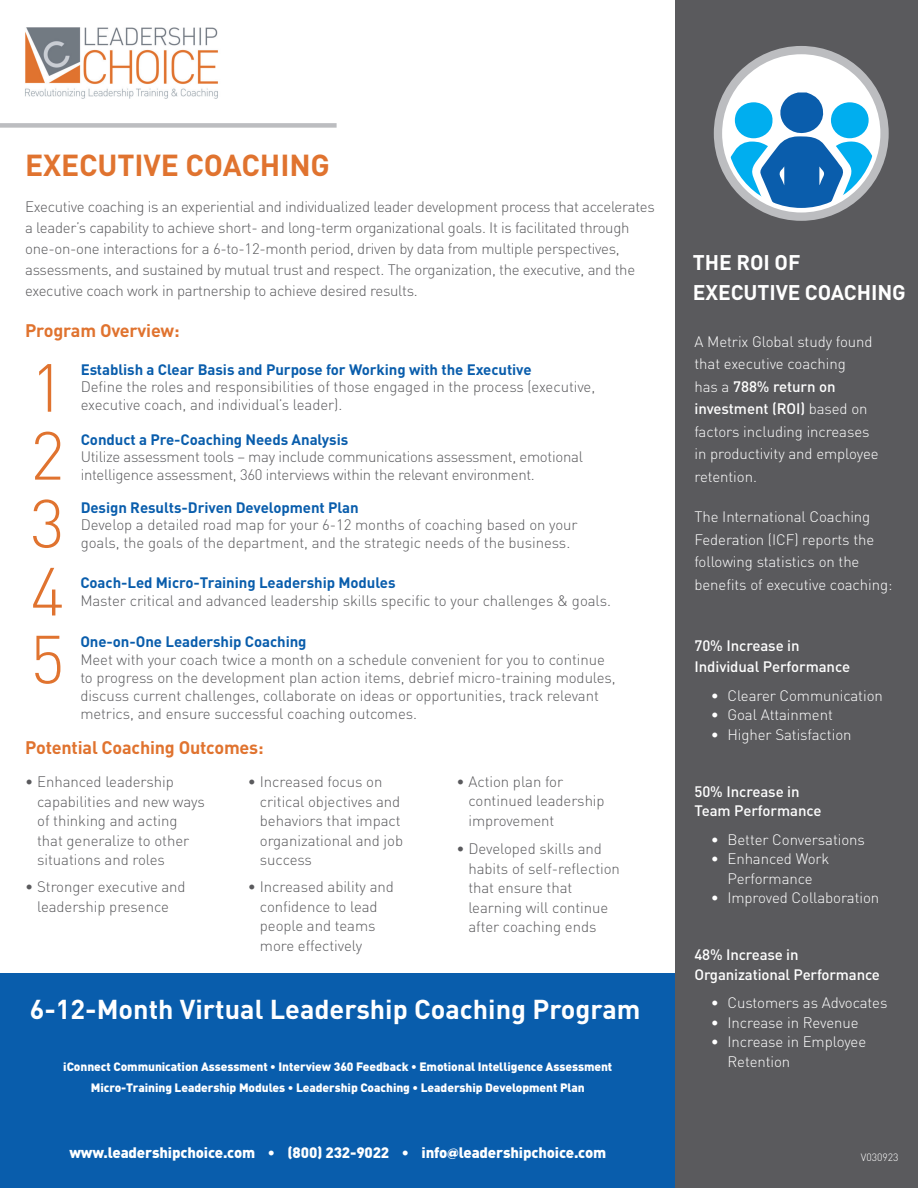
<style>
.page{position:relative;width:918px;height:1188px;background:#fff}
.page>*{position:absolute;margin:0;border:0;box-sizing:border-box;transform-origin:0 0}
.t1{font:300 66.9px/67.9px "DIN";color:#e0732f;text-align:justify}
.t2{font:700 30px "DIN";letter-spacing:-.005em;color:#e0732f}
.t3{font:700 27px "DIN";color:#fff}
.t4{font:700 21px/30px "DIN";letter-spacing:-.005em;color:#fff}
.t5{font:700 18px "DIN";letter-spacing:-.01em;color:#e0732f}
.t6{font:300 15px/19.5px "DIN";letter-spacing:-.005em;color:#5a5a5d}
.t7{font:300 15px/22.5px "DIN";letter-spacing:-.005em;color:#fff}
.t8{font:700 15px "DIN";letter-spacing:-.005em;color:#095dac}
.t9{font:500 15px/19.5px "DIN";letter-spacing:-.01em;color:#fff}
.t10{font:900 15px "DIN";letter-spacing:-.01em;color:#fff}
.t11{font:900 12px "DIN";letter-spacing:-.005em;color:#fff}
.t12{font:300 10.5px "DIN";letter-spacing:-.005em;color:#fff}
.s1{font-family:"Proxima Nova"}
.s2{font-weight:500}
</style>
<div class="page">
<img style="left:25px;top:27px;width:193px;height:72px">
<div style="left:0;top:974px;width:676px;height:214px;background:#095dac"></div>
<div style="left:676px;top:0;width:242px;height:1188px;background:#5a5a5d"></div>
<div style="left:0;top:123px;width:337px;height:5px;background:#bcbdc0"></div>
<svg style="left:714px;top:46px;width:175px;height:175px"></svg>
<div style="left:831px;top:102px;width:38px;height:36px;background:#00aeef;border-radius:50%"></div>
<p class="t2" style="left:25px;top:145px;width:306px">EXECUTIVE COACHING</p>
<p class="t6" style="left:25px;top:196px;width:631px;line-height:21px">Executive coaching is an experiential and individualized leader development process that accelerates a leader’s capability to achieve short- and long-term organizational goals. It is facilitated through one-on-one interactions for a 6-to-12-month period, driven by data from multiple perspectives, assessments, and sustained by mutual trust and respect. The organization, the executive, and the executive coach work in partnership to achieve desired results.</p>
<p class="t5" style="left:25px;top:319px;width:156px">Program Overview:</p>
<h1 class="t1" style="left:30px;top:353px;width:36px">1<br>2<br>3<br>4<br>5</h1>
<p class="t8" style="left:81px;top:360px;width:452px">Establish a Clear Basis and Purpose for Working with the Executive</p>
<p class="t6" style="left:81px;top:378px;width:516px;line-height:18px">Define the roles and responsibilities of those engaged in the process (executive, executive coach, and individual’s leader).</p>
<p class="t8" style="left:81px;top:430px;width:269px">Conduct a Pre-Coaching Needs Analysis</p>
<p class="t6" style="left:81px;top:448px;width:504px;line-height:18px">Utilize assessment tools – may include communications assessment, emotional intelligence assessment, 360 interviews within the relevant environment.</p>
<p class="t8" style="left:81px;top:497px;width:280px">Design Results-Driven Development Plan</p>
<p class="t6" style="left:81px;top:515px;width:499px;line-height:18px">Develop a detailed road map for your 6-12 months of coaching based on your goals, the goals of the department, and the strategic needs of the business.</p>
<p class="t8" style="left:80px;top:573px;width:317px">Coach-Led Micro-Training Leadership Modules</p>
<p class="t6" style="left:80px;top:590px;width:532px">Master critical and advanced leadership skills specific to your challenges &amp; goals.</p>
<p class="t8" style="left:80px;top:632px;width:228px">One-on-One Leadership Coaching</p>
<p class="t6" style="left:80px;top:650px;width:537px;line-height:18px">Meet with your coach twice a month on a schedule convenient for you to continue to progress on the development plan action items, debrief micro-training modules, discuss current challenges, collaborate on ideas or opportunities, track relevant metrics, and ensure successful coaching outcomes.</p>
<p class="t5" style="left:25px;top:736px;width:240px">Potential Coaching Outcomes:</p>
<p class="t6" style="left:37px;top:772px;width:169px;text-indent:-12px">• Enhanced leadership capabilities and new ways of thinking and acting that generalize to other situations and roles</p>
<p class="t6" style="left:25px;top:877px;width:162px;text-align:center">• Stronger executive and leadership presence</p>
<p class="t6" style="left:260px;top:772px;width:145px;text-indent:-12px">• Increased focus on critical objectives and behaviors that impact organizational and job success</p>
<p class="t6" style="left:260px;top:877px;width:135px;text-indent:-12px">• Increased ability and confidence to lead people and teams more effectively</p>
<p class="t6" style="left:468px;top:772px;width:138px;text-indent:-12px">• Action plan for continued leadership improvement</p>
<p class="t6" style="left:468px;top:839px;width:153px;text-indent:-12px">• Developed skills and habits of self-reflection that ensure that learning will continue after coaching ends</p>
<p class="t3" style="left:30px;top:992px;width:612px">6-12-Month Virtual Leadership Coaching Program</p>
<p class="t11" style="left:63px;top:1059px;width:551px">iConnect Communication Assessment • Interview 360 Feedback • Emotional Intelligence Assessment</p>
<p class="t11" style="left:91px;top:1080px;width:496px">Micro-Training Leadership Modules • Leadership Coaching • Leadership Development Plan</p>
<p class="t10" style="left:69px;top:1143px;width:538px">www.leadershipchoice.com • (800) 232-9022 • info<span class="s1">@</span>leadershipchoice.com</p>
<p class="t4" style="left:693px;top:247px;width:214px">THE ROI OF<br>EXECUTIVE COACHING</p>
<p class="t7" style="left:694px;top:330px;width:186px">A Metrix Global study found that executive coaching<br>has a <span class="s2">788% return on investment (ROI)</span> based on factors including increases in productivity and employee retention.</p>
<p class="t7" style="left:694px;top:505px;width:200px">The International Coaching<br>Federation (ICF) reports the following statistics on the benefits of executive coaching:</p>
<p class="t9" style="left:694px;top:635px;width:157px;line-height:21px">70% Increase in<br>Individual Performance</p>
<p class="t7" style="left:711px;top:684px;width:173px">• Clearer Communication</p>
<p class="t7" style="left:711px;top:703px;width:123px">• Goal Attainment</p>
<p class="t7" style="left:711px;top:723px;width:142px">• Higher Satisfaction</p>
<p class="t9" style="left:694px;top:781px;width:129px">50% Increase in<br>Team Performance</p>
<p class="t7" style="left:711px;top:828px;width:155px">• Better Conversations</p>
<p class="t7" style="left:711px;top:849px;width:120px;line-height:19.5px;text-align:center">• Enhanced Work<br>Performance</p>
<p class="t7" style="left:711px;top:886px;width:170px">• Improved Collaboration</p>
<p class="t9" style="left:694px;top:945px;width:187px">48% Increase in<br>Organizational Performance</p>
<p class="t7" style="left:711px;top:991px;width:178px">• Customers as Advocates</p>
<p class="t7" style="left:711px;top:1011px;width:149px">• Increase in Revenue</p>
<p class="t7" style="left:727px;top:1032px;width:140px;line-height:19.5px;text-indent:-16px">• Increase in Employee<br>Retention</p>
<p class="t12" style="left:861px;top:1150px;width:39px">V030923</p>
</div>
